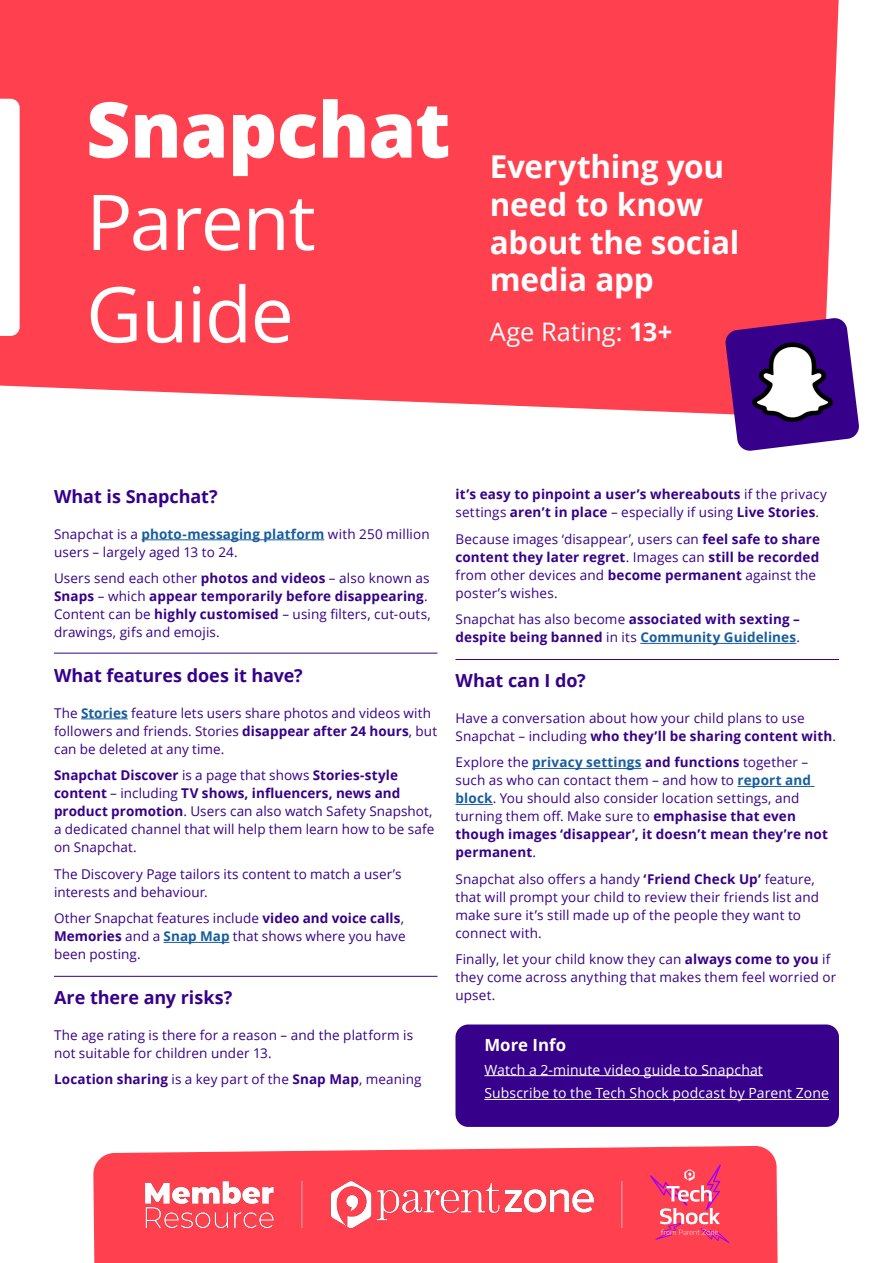
<style>
.page{position:relative;width:893px;height:1263px;background:#fff}
.page>*{position:absolute;margin:0;border:0;box-sizing:border-box;transform-origin:0 0}
.t1{font:76.95px/92.4px "Open Sans";letter-spacing:-.02em;color:#fff}
.t2{font:700 31.5px/37.8px "Open Sans";letter-spacing:-.005em;color:#fff}
.t3{font:25.5px "Open Sans";color:#fff}
.t4{font:700 18px "Open Sans";letter-spacing:-.005em;color:#36008a}
.t5{font:700 16.8px "Open Sans";color:#fff}
.t6{font:13.95px "Open Sans";letter-spacing:.01em;color:#fff}
.t7{font:13.5px/18px "Open Sans";letter-spacing:.01em;color:#36008a}
.t8{font:700 13.5px/18px "Open Sans";letter-spacing:.01em;color:#36008a}
.s1{font-weight:800}
.s2{font-weight:700}
.s3{font-weight:700;color:#175d9e}
.s4{font-weight:400}
.s5{color:#175d9e}
</style>
<div class="page">
<div style="left:0;top:0;width:839px;height:414px;background:#ff404e"></div>
<svg style="left:725px;top:317px;width:134px;height:134px"></svg>
<svg style="left:0;top:99px;width:20px;height:237px"></svg>
<hr style="left:141px;top:539px;width:183px;height:1px;background:#175d9e">
<hr style="left:81px;top:718px;width:47px;height:1px;background:#175d9e">
<hr style="left:164px;top:942px;width:65px;height:1px;background:#175d9e">
<hr style="left:640px;top:643px;width:156px;height:1px;background:#175d9e">
<hr style="left:532px;top:768px;width:109px;height:1px;background:#175d9e">
<hr style="left:737px;top:786px;width:77px;height:1px;background:#175d9e">
<hr style="left:455px;top:804px;width:38px;height:1px;background:#175d9e">
<hr style="left:54px;top:653px;width:383px;height:1px;background:#36008a">
<hr style="left:54px;top:976px;width:383px;height:1px;background:#36008a">
<hr style="left:455px;top:659px;width:384px;height:1px;background:#36008a">
<div style="left:455px;top:1024px;width:384px;height:103px;background:#36008a;border-radius:13px"></div>
<hr style="left:484px;top:1075px;width:279px;height:1px;background:#fff">
<hr style="left:484px;top:1099px;width:345px;height:1px;background:#fff">
<div style="left:93px;top:1146px;width:685px;height:117px;background:#ff404e"></div>
<img style="left:145px;top:1182px;width:448px;height:45px">
<svg style="left:650px;top:1164px;width:80px;height:79px"></svg>
<img style="left:615px;top:1182px;width:13px;height:45px">
<img style="left:741px;top:332px;width:102px;height:101px">
<p class="t1" style="left:86px;top:82px;width:366px"><span class="s1">Snapchat<br></span>Parent<br>Guide</p>
<p class="t2" style="left:490px;top:147px;width:251px">Everything you need to know about the social media app</p>
<p class="t3" style="left:490px;top:315px;width:184px">Age Rating: <span class="s2">13+</span></p>
<p class="t4" style="left:54px;top:484px;width:165px">What is Snapchat?</p>
<p class="t7" style="left:54px;top:525px;width:377px">Snapchat is a <span class="s3">photo-messaging platform</span> with 250 million users – largely aged 13 to 24.</p>
<p class="t7" style="left:54px;top:569px;width:378px">Users send each other <span class="s2">photos and videos</span> – also known as <span class="s2">Snaps</span> – which <span class="s2">appear temporarily before disappearing</span>.<br>Content can be <span class="s2">highly customised</span> – using filters, cut-outs, drawings, gifs and emojis.</p>
<p class="t4" style="left:54px;top:663px;width:250px">What features does it have?</p>
<p class="t7" style="left:54px;top:704px;width:385px">The <span class="s3">Stories</span> feature lets users share photos and videos with followers and friends. Stories <span class="s2">disappear after 24 hours</span>, but can be deleted at any time.</p>
<p class="t7" style="left:54px;top:766px;width:382px"><span class="s2">Snapchat Discover</span> is a page that shows <span class="s2">Stories-style content</span> – including <span class="s2">TV shows, influencers, news and product promotion</span>. Users can also watch Safety Snapshot, a dedicated channel that will help them learn how to be safe on Snapchat.</p>
<p class="t7" style="left:54px;top:865px;width:349px">The Discovery Page tailors its content to match a user’s interests and behaviour.</p>
<p class="t7" style="left:54px;top:909px;width:353px">Other Snapchat features include <span class="s2">video and voice calls</span>,<br><span class="s2">Memories</span> and a <span class="s3">Snap Map</span> that shows where you have been posting.</p>
<p class="t4" style="left:54px;top:985px;width:180px">Are there any risks?</p>
<p class="t7" style="left:54px;top:1026px;width:361px">The age rating is there for a reason – and the platform is not suitable for children under 13.</p>
<p class="t7" style="left:54px;top:1070px;width:369px"><span class="s2">Location sharing</span> is a key part of the <span class="s2">Snap Map</span>, meaning</p>
<p class="t8" style="left:455px;top:485px;width:373px">it’s easy to pinpoint a user’s whereabouts <span class="s4">if the privacy settings</span> aren’t in place <span class="s4">– especially if using</span> Live Stories<span class="s4">.</span></p>
<p class="t7" style="left:455px;top:530px;width:366px">Because images ‘disappear’, users can <span class="s2">feel safe to share content they later regret</span>. Images can <span class="s2">still be recorded </span>from other devices and <span class="s2">become permanent</span> against the poster’s wishes.</p>
<p class="t8" style="left:455px;top:610px;width:346px"><span class="s4">Snapchat has also become</span> associated with sexting – despite being banned <span class="s4">in its</span> <span class="s5">Community Guidelines</span><span class="s4">.</span></p>
<p class="t4" style="left:455px;top:668px;width:132px">What can I do?</p>
<p class="t7" style="left:455px;top:709px;width:382px">Have a conversation about how your child plans to use<br>Snapchat – including <span class="s2">who they’ll be sharing content with</span>.</p>
<p class="t7" style="left:455px;top:753px;width:374px">Explore the <span class="s3">privacy settings</span> <span class="s2">and functions</span> together – such as who can contact them – and how to <span class="s3">report and block</span>. You should also consider location settings, and turning them off. Make sure to <span class="s2">emphasise that even though images ‘disappear’, it doesn’t mean they’re not permanent</span>.</p>
<p class="t7" style="left:455px;top:870px;width:365px">Snapchat also offers a handy <span class="s2">‘Friend Check Up’</span> feature, that will prompt your child to review their friends list and make sure it’s still made up of the people they want to connect with.</p>
<p class="t7" style="left:455px;top:950px;width:382px">Finally, let your child know they can <span class="s2">always come to you</span> if they come across anything that makes them feel worried or upset.</p>
<p class="t5" style="left:484px;top:1033px;width:83px">More Info</p>
<p class="t6" style="left:484px;top:1060px;width:280px">Watch a 2-minute video guide to Snapchat</p>
<p class="t6" style="left:484px;top:1084px;width:346px">Subscribe to the Tech Shock podcast by Parent Zone</p>
</div>
